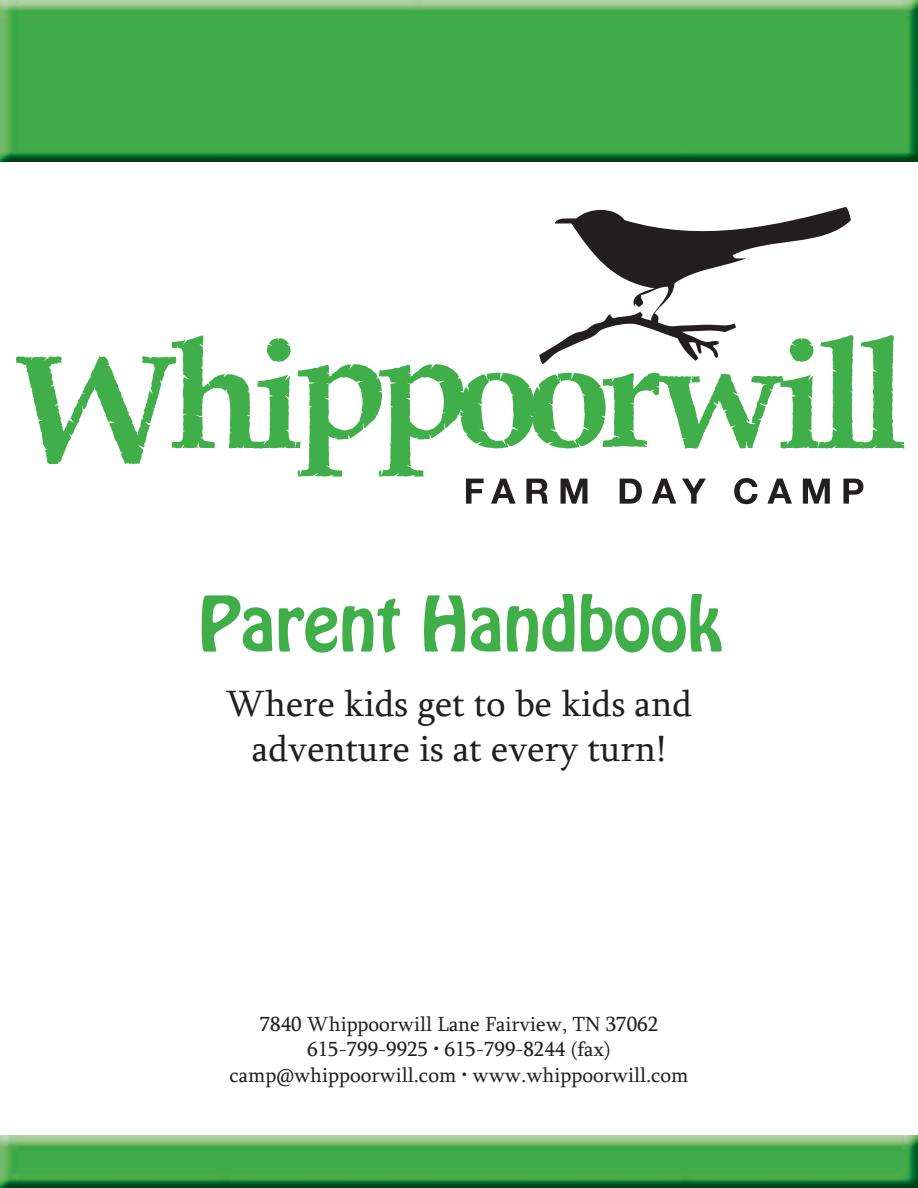
<style>
.page{position:relative;width:918px;height:1188px;background:#fff}
.page>*{position:absolute;margin:0;border:0;box-sizing:border-box;transform-origin:0 0}
.t1{font:67.5px "Hobo Std";color:#40ae49}
.t2{font:37.5px/45px "Sylfaen";color:#231f20;text-align:center}
.t3{font:21px/25.2px "Sylfaen";color:#231f20;text-align:center}
</style>
<div class="page">
<img style="left:0;top:0;width:918px;height:162px">
<img style="left:0;top:1136px;width:918px;height:52px">
<svg style="left:16px;top:206px;width:888px;height:298px"></svg>
<h1 class="t1" style="left:198px;top:577px;width:525px">Parent Handbook</h1>
<h2 class="t2" style="left:226px;top:680px;width:468px">Where kids get to be kids and adventure is at every turn!</h2>
<p class="t3" style="left:229px;top:1011px;width:461px">7840 Whippoorwill Lane Fairview, TN 37062<br>615-799-9925 • 615-799-8244 (fax) camp@whippoorwill.com • www.whippoorwill.com</p>
</div>
